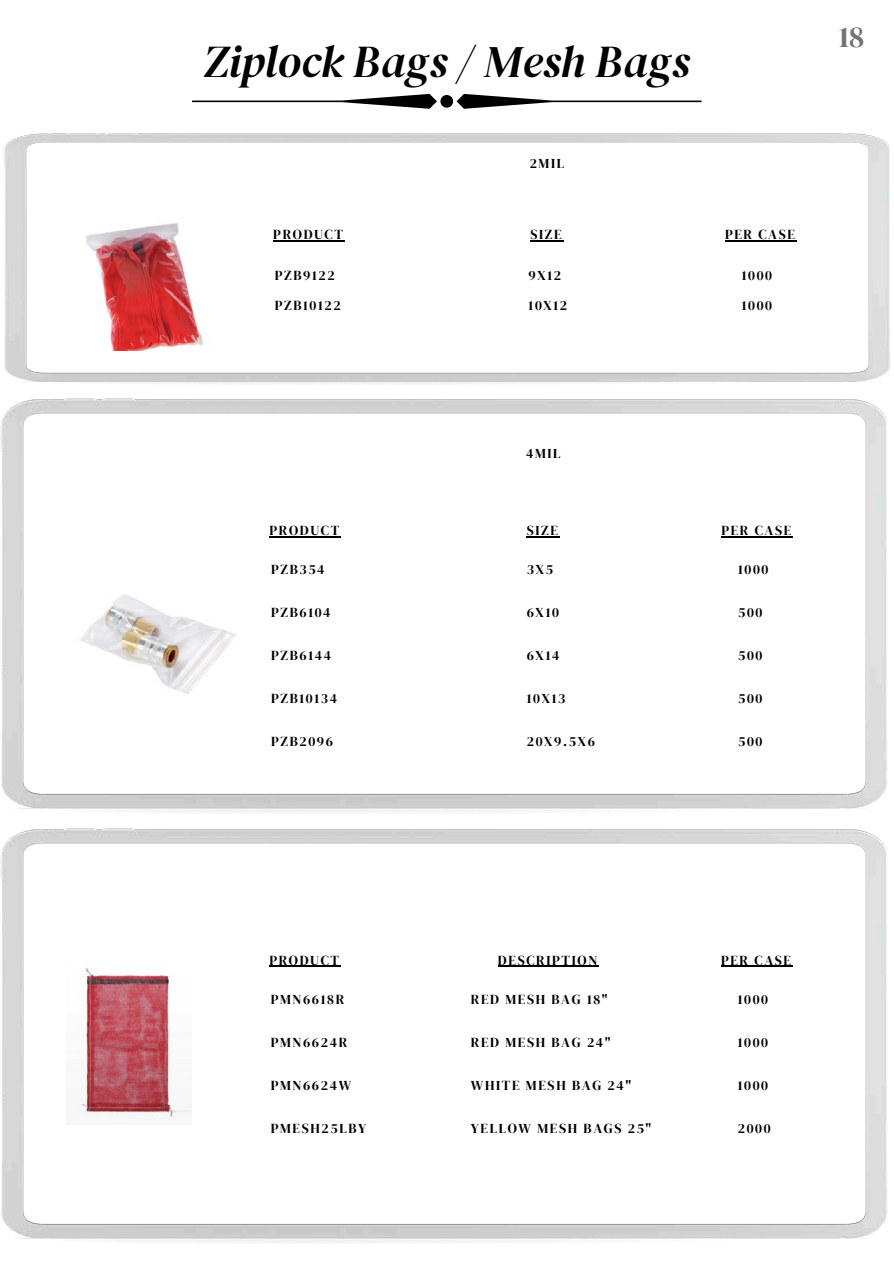
<style>
.page{position:relative;width:894px;height:1264px;background:#fff}
.page>*{position:absolute;margin:0;border:0;box-sizing:border-box;transform-origin:0 0}
.t1{font:italic 45px "DM Serif Display";color:#000}
.t2{font:30px "DM Serif Display";color:#737373}
.t3{font:13.65px "DM Serif Display";letter-spacing:.12em;color:#000}
</style>
<div class="page">
<svg style="left:192px;top:94px;width:509px;height:15px"></svg>
<img style="left:4px;top:133px;width:886px;height:251px">
<img style="left:39px;top:220px;width:216px;height:131px">
<img style="left:0;top:398px;width:886px;height:415px">
<img style="left:46px;top:563px;width:225px;height:148px">
<hr style="left:269px;top:536px;width:72px;height:1px;background:#000">
<hr style="left:526px;top:536px;width:33px;height:1px;background:#000">
<hr style="left:721px;top:536px;width:71px;height:1px;background:#000">
<img style="left:0;top:828px;width:887px;height:415px">
<img style="left:67px;top:961px;width:125px;height:163px">
<hr style="left:269px;top:965px;width:71px;height:1px;background:#000">
<hr style="left:498px;top:965px;width:100px;height:1px;background:#000">
<hr style="left:720px;top:965px;width:72px;height:1px;background:#000">
<p class="t1" style="left:204px;top:30px;width:487px">Ziplock Bags / Mesh Bags</p>
<p class="t2" style="left:838px;top:16px;width:27px">18</p>
<h1 class="t3" style="left:529px;top:154px;width:36px">2MIL</h1>
<p class="t3" style="left:273px;top:225px;width:71px">PRODUCT</p>
<p class="t3" style="left:530px;top:225px;width:33px">SIZE</p>
<p class="t3" style="left:724px;top:225px;width:72px">PER CASE</p>
<p class="t3" style="left:274px;top:266px;width:61px">PZB9122</p>
<p class="t3" style="left:528px;top:266px;width:34px">9X12</p>
<p class="t3" style="left:741px;top:266px;width:32px">1000</p>
<p class="t3" style="left:274px;top:296px;width:67px">PZB10122</p>
<p class="t3" style="left:528px;top:296px;width:40px">10X12</p>
<p class="t3" style="left:741px;top:296px;width:32px">1000</p>
<p class="t3" style="left:526px;top:443px;width:36px">4MIL</p>
<p class="t3" style="left:269px;top:521px;width:71px">PRODUCT</p>
<p class="t3" style="left:526px;top:521px;width:33px">SIZE</p>
<p class="t3" style="left:721px;top:521px;width:72px">PER CASE</p>
<p class="t3" style="left:271px;top:560px;width:55px">PZB354</p>
<p class="t3" style="left:526px;top:560px;width:28px">3X5</p>
<p class="t3" style="left:738px;top:560px;width:32px">1000</p>
<p class="t3" style="left:271px;top:603px;width:61px">PZB6104</p>
<p class="t3" style="left:526px;top:603px;width:34px">6X10</p>
<p class="t3" style="left:738px;top:603px;width:26px">500</p>
<p class="t3" style="left:271px;top:646px;width:62px">PZB6144</p>
<p class="t3" style="left:526px;top:646px;width:34px">6X14</p>
<p class="t3" style="left:738px;top:646px;width:26px">500</p>
<p class="t3" style="left:271px;top:689px;width:67px">PZB10134</p>
<p class="t3" style="left:271px;top:732px;width:63px">PZB2096</p>
<p class="t3" style="left:526px;top:689px;width:40px">10X13</p>
<p class="t3" style="left:526px;top:732px;width:70px">20X9.5X6</p>
<p class="t3" style="left:738px;top:689px;width:26px">500</p>
<p class="t3" style="left:738px;top:732px;width:26px">500</p>
<p class="t3" style="left:269px;top:950px;width:71px">PRODUCT</p>
<p class="t3" style="left:498px;top:950px;width:101px">DESCRIPTION</p>
<p class="t3" style="left:720px;top:950px;width:72px">PER CASE</p>
<p class="t3" style="left:271px;top:989px;width:75px">PMN6618R</p>
<p class="t3" style="left:471px;top:989px;width:138px">RED MESH BAG 18"</p>
<p class="t3" style="left:737px;top:989px;width:32px">1000</p>
<p class="t3" style="left:271px;top:1032px;width:78px">PMN6624R</p>
<p class="t3" style="left:471px;top:1032px;width:141px">RED MESH BAG 24"</p>
<p class="t3" style="left:737px;top:1032px;width:32px">1000</p>
<p class="t3" style="left:271px;top:1075px;width:82px">PMN6624W</p>
<p class="t3" style="left:471px;top:1075px;width:162px">WHITE MESH BAG 24"</p>
<p class="t3" style="left:737px;top:1075px;width:32px">1000</p>
<p class="t3" style="left:271px;top:1118px;width:97px">PMESH25LBY</p>
<p class="t3" style="left:471px;top:1118px;width:182px">YELLOW MESH BAGS 25"</p>
<p class="t3" style="left:737px;top:1118px;width:34px">2000</p>
</div>
